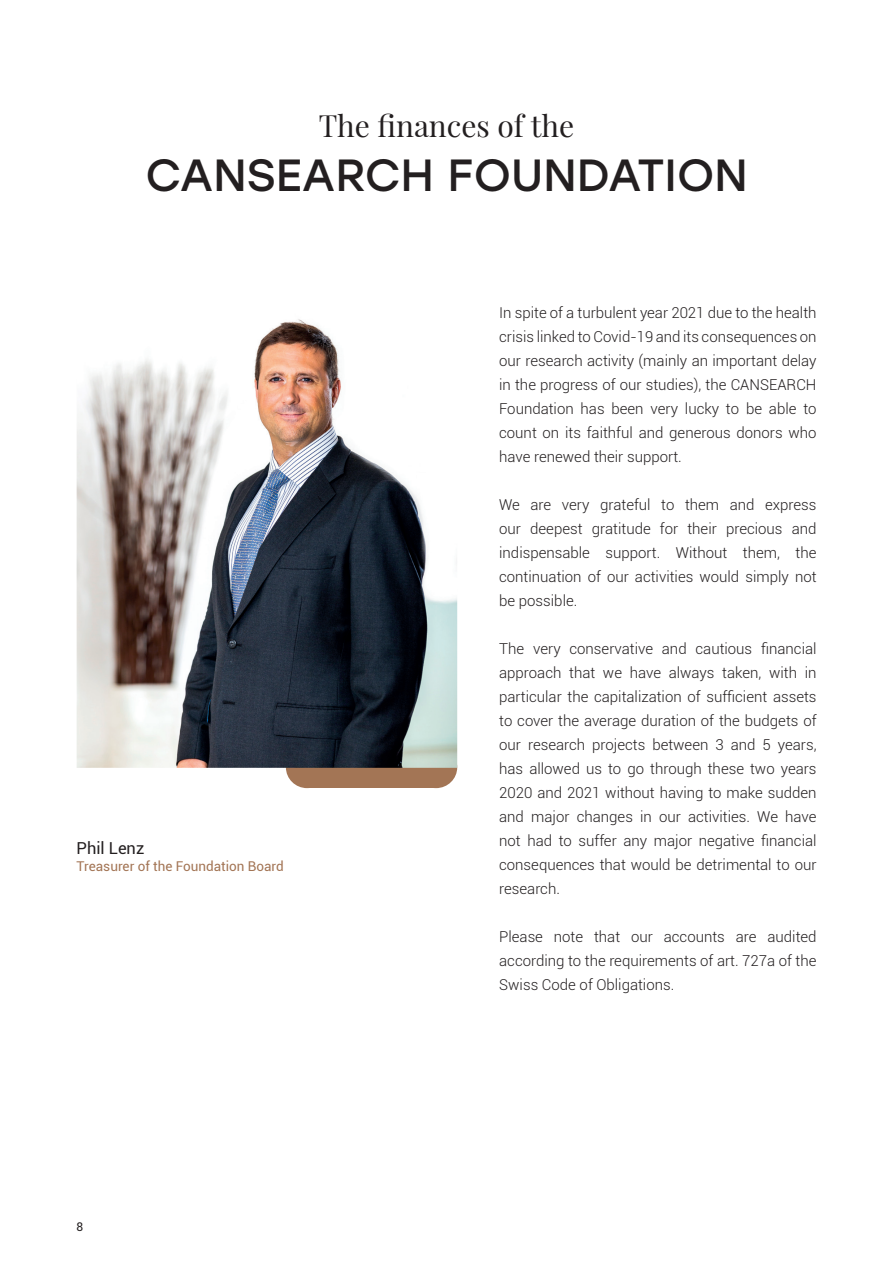
<style>
.page{position:relative;width:893px;height:1263px;background:#fff}
.page>*{position:absolute;margin:0;border:0;box-sizing:border-box;transform-origin:0 0}
.Subtitle{font:45px "Stolzl";color:#231f20}
.Subtitle-2{font:30px "Playfair Display";color:#231f20}
.Body_text_1_-_left_j{font:16.5px "Roboto";color:#231f20}
.Body_text_1_-_left_j-2{font:300 15px/24px "Roboto";color:#231f20;text-align:justify}
.Body_text_1_-_left_j-3{font:13.5px "Roboto";color:#a37555}
.t1{font:12px "Roboto";color:#231f20}
</style>
<div class="page">
<div style="left:307px;top:746px;width:129px;height:42px;background:#a37555"></div>
<div style="left:286px;top:746px;width:42px;height:42px;background:#a37555;border-radius:50%"></div>
<div style="left:415px;top:746px;width:42px;height:42px;background:#a37555;border-radius:50%"></div>
<img style="left:77px;top:319px;width:380px;height:449px">
<p class="Subtitle-2" style="left:319px;top:107px;width:257px">The finances of the</p>
<p class="Subtitle" style="left:145px;top:144px;width:604px">CANSEARCH FOUNDATION</p>
<p class="Body_text_1_-_left_j" style="left:77px;top:837px;width:69px">Phil Lenz</p>
<p class="Body_text_1_-_left_j-3" style="left:77px;top:856px;width:209px">Treasurer of the Foundation Board</p>
<p class="t1" style="left:77px;top:1219px;width:8px">8</p>
<p class="Body_text_1_-_left_j-2" style="left:499px;top:300px;width:319px">In spite of a turbulent year 2021 due to the health crisis linked to Covid-19 and its consequences on our research activity (mainly an important delay in the progress of our studies), the CANSEARCH Foundation has been very lucky to be able to count on its faithful and generous donors who have renewed their support.</p>
<p class="Body_text_1_-_left_j-2" style="left:499px;top:492px;width:319px">We are very grateful to them and express our deepest gratitude for their precious and indispensable support. Without them, the continuation of our activities would simply not be possible.</p>
<p class="Body_text_1_-_left_j-2" style="left:499px;top:636px;width:319px">The very conservative and cautious financial approach that we have always taken, with in particular the capitalization of sufficient assets to cover the average duration of the budgets of our research projects between 3 and 5 years, has allowed us to go through these two years 2020 and 2021 without having to make sudden and major changes in our activities. We have not had to suffer any major negative financial consequences that would be detrimental to our research.</p>
<p class="Body_text_1_-_left_j-2" style="left:499px;top:924px;width:319px">Please note that our accounts are audited according to the requirements of art. 727a of the Swiss Code of Obligations.</p>
</div>
